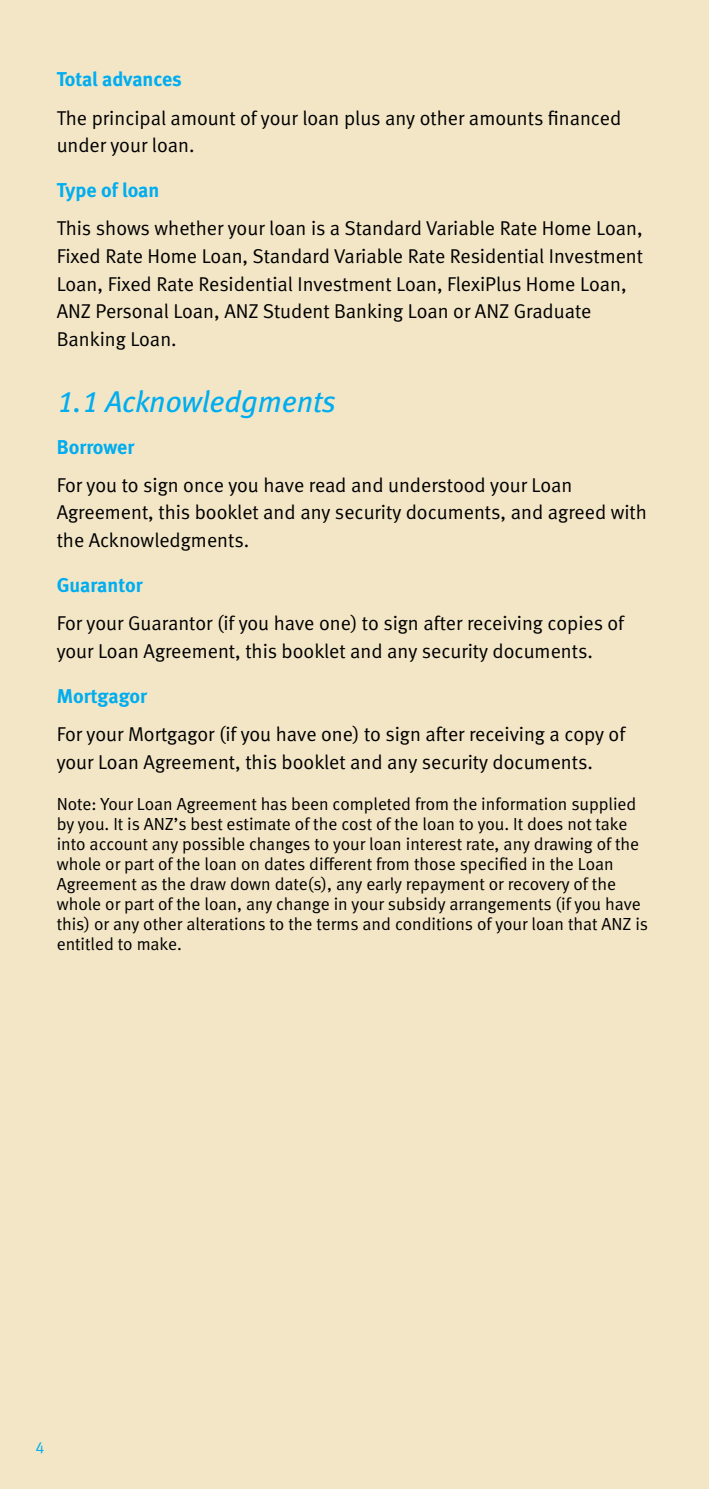
<style>
.page{position:relative;width:709px;height:1489px;background:#fff}
.page>*{position:absolute;margin:0;border:0;box-sizing:border-box;transform-origin:0 0}
.t1{font:italic 30px "Meta Book LF";color:#00adef}
.t2{font:20px/27.5px "Meta Normal LF";color:#000}
.t3{font:20px "Meta Bold LF";color:#00adef}
.t4{font:17.5px/20px "Meta Normal LF";color:#000}
</style>
<div class="page">
<div style="left:0;top:0;width:709px;height:1488px;background:#f3e6c7"></div>
<hr style="left:708px;top:0;width:1px;height:1488px;background:#b9e5fa">
<p class="t3" style="left:57px;top:68px;width:127px">Total advances</p>
<p class="t2" style="left:57px;top:104px;width:566px">The principal amount of your loan plus any other amounts financed under your loan.</p>
<p class="t3" style="left:57px;top:178px;width:104px">Type of loan</p>
<p class="t2" style="left:57px;top:214px;width:588px">This shows whether your loan is a Standard Variable Rate Home Loan, Fixed Rate Home Loan, Standard Variable Rate Residential Investment Loan, Fixed Rate Residential Investment Loan, FlexiPlus Home Loan, ANZ Personal Loan, ANZ Student Banking Loan or ANZ Graduate Banking Loan.</p>
<h1 class="t1" style="left:57px;top:384px;width:281px">1.1 Acknowledgments</h1>
<p class="t3" style="left:57px;top:435px;width:79px">Borrower</p>
<p class="t2" style="left:57px;top:471px;width:591px">For you to sign once you have read and understood your Loan<br>Agreement, this booklet and any security documents, and agreed with the Acknowledgments.</p>
<p class="t3" style="left:57px;top:573px;width:87px">Guarantor</p>
<p class="t2" style="left:57px;top:609px;width:569px">For your Guarantor (if you have one) to sign after receiving copies of your Loan Agreement, this booklet and any security documents.</p>
<p class="t3" style="left:57px;top:684px;width:92px">Mortgagor</p>
<p class="t2" style="left:57px;top:720px;width:570px">For your Mortgagor (if you have one) to sign after receiving a copy of your Loan Agreement, this booklet and any security documents.</p>
<p class="t4" style="left:57px;top:793px;width:593px">Note: Your Loan Agreement has been completed from the information supplied by you. It is ANZ’s best estimate of the cost of the loan to you. It does not take into account any possible changes to your loan interest rate, any drawing of the whole or part of the loan on dates different from those specified in the Loan Agreement as the draw down date(s), any early repayment or recovery of the whole or part of the loan, any change in your subsidy arrangements (if you have this) or any other alterations to the terms and conditions of your loan that ANZ is entitled to make.</p>
</div>
